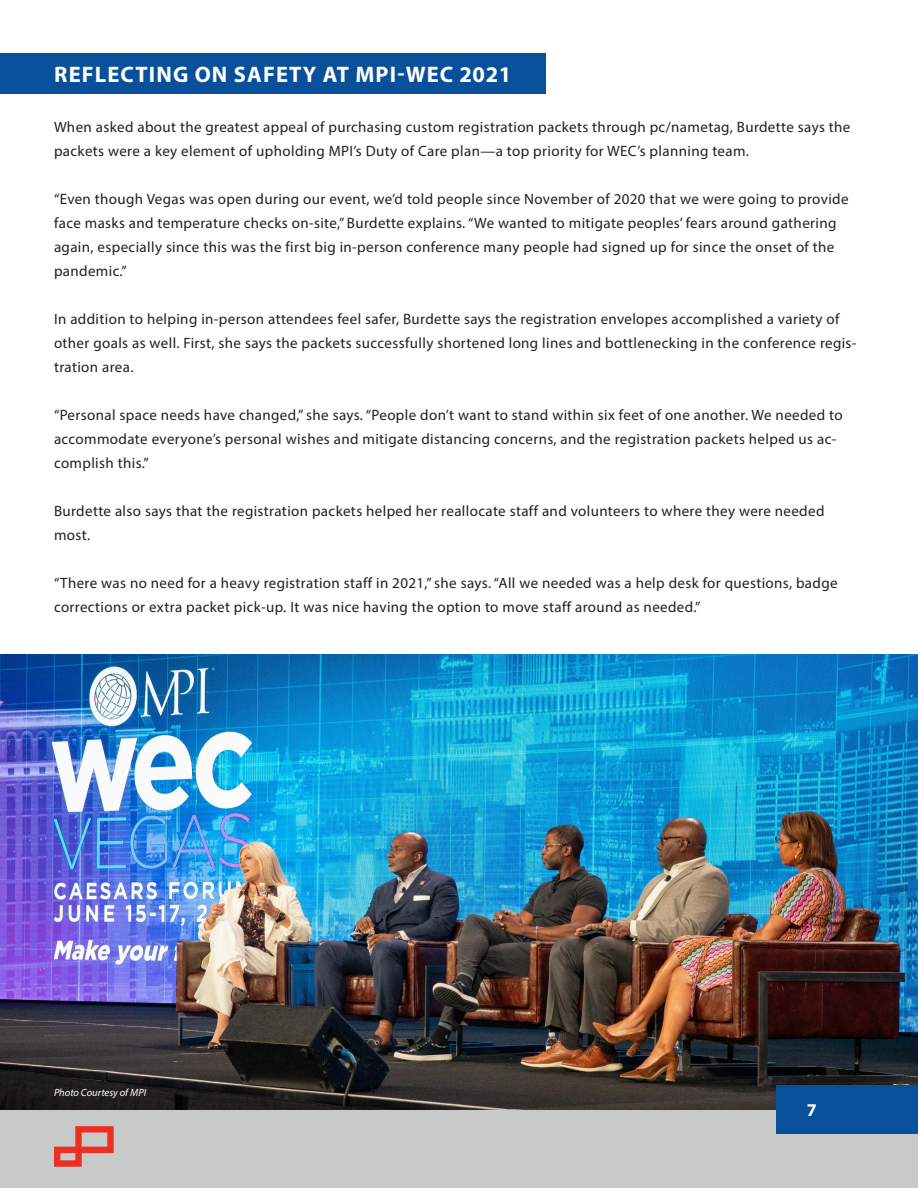
<style>
.page{position:relative;width:918px;height:1188px;background:#fff}
.page>*{position:absolute;margin:0;border:0;box-sizing:border-box;transform-origin:0 0}
.t1{font:700 22.5px "Myriad Pro";letter-spacing:.05em;color:#fff}
.t2{font:700 18px "Myriad Pro";color:#fff}
.t3{font:15px/24px "Myriad Pro";letter-spacing:.025em;color:#231f20}
.t4{font:italic 10.5px "Myriad Pro";color:#fff}
</style>
<div class="page">
<div style="left:0;top:1110px;width:918px;height:78px;background:#c8c9c9"></div>
<svg style="left:54px;top:1126px;width:60px;height:41px"></svg>
<img style="left:0;top:654px;width:918px;height:456px">
<div style="left:0;top:53px;width:545px;height:41px;background:#09509a"></div>
<div style="left:777px;top:1085px;width:141px;height:49px;background:#09509a"></div>
<p class="t1" style="left:54px;top:59px;width:459px">REFLECTING ON SAFETY AT MPI-WEC 2021</p>
<p class="t3" style="left:54px;top:115px;width:798px">When asked about the greatest appeal of purchasing custom registration packets through pc/nametag, Burdette says the packets were a key element of upholding MPI’s Duty of Care plan—a top priority for WEC’s planning team.</p>
<p class="t3" style="left:54px;top:187px;width:796px">“Even though Vegas was open during our event, we’d told people since November of 2020 that we were going to provide face masks and temperature checks on-site,” Burdette explains. “We wanted to mitigate peoples’ fears around gathering again, especially since this was the first big in-person conference many people had signed up for since the onset of the pandemic.”</p>
<p class="t3" style="left:54px;top:307px;width:804px">In addition to helping in-person attendees feel safer, Burdette says the registration envelopes accomplished a variety of other goals as well. First, she says the packets successfully shortened long lines and bottlenecking in the conference regis&shy;tration area.</p>
<p class="t3" style="left:54px;top:403px;width:790px">“Personal space needs have changed,” she says. “People don’t want to stand within six feet of one another. We needed to accommodate everyone’s personal wishes and mitigate distancing concerns, and the registration packets helped us ac&shy;complish this.”</p>
<p class="t3" style="left:54px;top:499px;width:772px">Burdette also says that the registration packets helped her reallocate staff and volunteers to where they were needed most.</p>
<p class="t3" style="left:54px;top:571px;width:785px">“There was no need for a heavy registration staff in 2021,” she says. “All we needed was a help desk for questions, badge corrections or extra packet pick-up. It was nice having the option to move staff around as needed.”</p>
<p class="t4" style="left:54px;top:1086px;width:94px">Photo Courtesy of MPI</p>
<p class="t2" style="left:807px;top:1098px;width:11px">7</p>
</div>
